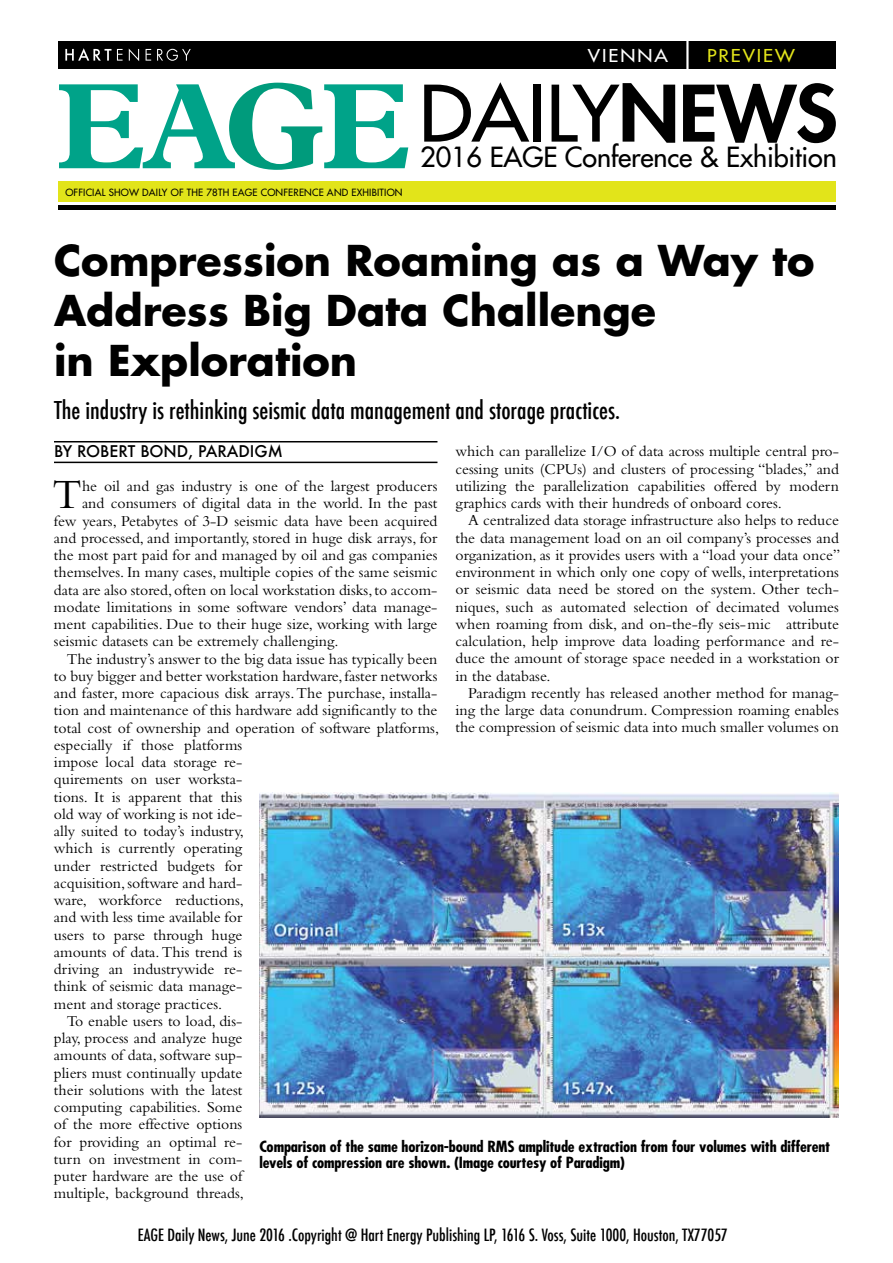
<style>
.page{position:relative;width:893px;height:1263px;background:#fff}
.page>*{position:absolute;margin:0;border:0;box-sizing:border-box;transform-origin:0 0}
.t1{font:75.6px "Futura";letter-spacing:-.01em;color:#000;scale:1.07 1}
.t2{font:43.5px "Bembo";color:#000}
.t3{font:700 41.4px/49.7px "Futura";color:#000}
.t4{font:27px "Futura";letter-spacing:-.005em;color:#000}
.t5{font:500 condensed 24px "Futura";color:#000}
.t6{font:17.25px "Futura";letter-spacing:.1em;color:#e2e41a;scale:1.11 1}
.t7{font:17.25px "Futura";letter-spacing:.1em;color:#fff;scale:1.11 1}
.t8{font:500 condensed 16.5px "Futura";color:#000}
.t9{font:15.75px/17.2px "Bembo";color:#000;text-align:justify}
.t10{font:500 15.75px "Futura";color:#000}
.t11{font:700 condensed 15px/16.5px "Futura";letter-spacing:-.01em;color:#000;scale:1.1 1}
.t12{font:9.75px "Futura";letter-spacing:.02em;color:#000}
.s1{font-weight:800}
</style>
<div class="page">
<div style="left:59px;top:181px;width:777px;height:20px;background:#e2e41a"></div>
<div style="left:59px;top:41px;width:777px;height:27px;background:#000"></div>
<hr style="left:59px;top:205px;width:777px;height:4px;background:#000">
<svg style="left:117px;top:49px;width:6px;height:12px"></svg>
<svg style="left:129px;top:49px;width:10px;height:12px"></svg>
<svg style="left:146px;top:49px;width:5px;height:12px"></svg>
<svg style="left:157px;top:49px;width:34px;height:12px"></svg>
<svg style="left:65px;top:48px;width:46px;height:13px"></svg>
<hr style="left:686px;top:36px;width:3px;height:34px;background:#fff">
<svg style="left:59px;top:83px;width:349px;height:87px"></svg>
<hr style="left:54px;top:441px;width:383px;height:1px;background:#000">
<hr style="left:54px;top:462px;width:383px;height:1px;background:#000">
<img style="left:259px;top:792px;width:580px;height:326px">
<p class="t12" style="left:65px;top:186px;width:339px">OFFICIAL SHOW DAILY OF THE 78TH EAGE CONFERENCE AND EXHIBITION</p>
<p class="t7" style="left:588px;top:44px;width:73px">VIENNA</p>
<p class="t6" style="left:707px;top:44px;width:81px">PREVIEW</p>
<h1 class="t1" style="left:419px;top:66px;width:393px">DAILY<span class="s1">NEWS</span></h1>
<h3 class="t4" style="left:420px;top:140px;width:418px">2016 EAGE Conference &amp; Exhibition</h3>
<h3 class="t3" style="left:54px;top:236px;width:762px">Compression Roaming as a Way to<br>Address Big Data Challenge<br>in Exploration</h3>
<h3 class="t5" style="left:54px;top:394px;width:568px">The industry is rethinking seismic data management and storage practices.</h3>
<p class="t10" style="left:54px;top:441px;width:231px">BY ROBERT BOND, PARADIGM</p>
<h2 class="t2" style="left:53px;top:469px;width:31px">T</h2>
<p class="t9" style="left:82px;top:477px;width:357px">he oil and gas industry is one of the largest producers</p>
<p class="t9" style="left:455px;top:442px;width:385px">which can parallelize I/O of data across multiple central pro&shy;cessing units (CPUs) and clusters of processing “blades,” and utilizing the parallelization capabilities offered by modern graphics cards with their hundreds of onboard cores.</p>
<p class="t9" style="left:455px;top:511px;width:387px;text-indent:13px">A centralized data storage infrastructure also helps to reduce the data management load on an oil company’s processes and organization, as it provides users with a “load your data once” environment in which only one copy of wells, interpretations or seismic data need be stored on the system. Other tech&shy;niques, such as automated selection of decimated volumes when roaming from disk, and on-the-fly seis-mic attribute calculation, help improve data loading performance and re&shy;duce the amount of storage space needed in a workstation or in the database.</p>
<p class="t9" style="left:455px;top:684px;width:385px;text-indent:13px">Paradigm recently has released another method for manag&shy;ing the large data conundrum. Compression roaming enables the compression of seismic data into much smaller volumes on</p>
<p class="t9" style="left:82px;top:494px;width:357px">and consumers of digital data in the world. In the past</p>
<p class="t9" style="left:54px;top:512px;width:385px">few years, Petabytes of 3-D seismic data have been acquired</p>
<p class="t9" style="left:54px;top:529px;width:385px">and processed, and importantly, stored in huge disk arrays, for</p>
<p class="t9" style="left:54px;top:546px;width:385px">the most part paid for and managed by oil and gas companies</p>
<p class="t9" style="left:54px;top:563px;width:385px">themselves. In many cases, multiple copies of the same seismic</p>
<p class="t9" style="left:54px;top:581px;width:385px">data are also stored, often on local workstation disks, to accom-</p>
<p class="t9" style="left:54px;top:598px;width:385px">modate limitations in some software vendors’ data manage-</p>
<p class="t9" style="left:54px;top:615px;width:385px">ment capabilities. Due to their huge size, working with large</p>
<p class="t9" style="left:54px;top:632px;width:286px">seismic datasets can be extremely challenging.</p>
<p class="t9" style="left:67px;top:650px;width:372px">The industry’s answer to the big data issue has typically been</p>
<p class="t9" style="left:54px;top:667px;width:385px">to buy bigger and better workstation hardware, faster networks</p>
<p class="t9" style="left:54px;top:684px;width:385px">and faster, more capacious disk arrays. The purchase, installa-</p>
<p class="t9" style="left:54px;top:701px;width:385px">tion and maintenance of this hardware add significantly to the</p>
<p class="t9" style="left:54px;top:719px;width:387px">total cost of ownership and operation of software platforms,</p>
<p class="t9" style="left:54px;top:736px;width:190px">especially if those platforms</p>
<p class="t9" style="left:54px;top:753px;width:190px">impose local data storage re-</p>
<p class="t9" style="left:54px;top:770px;width:190px">quirements on user worksta-</p>
<p class="t9" style="left:54px;top:788px;width:190px">tions. It is apparent that this</p>
<p class="t9" style="left:54px;top:805px;width:190px">old way of working is not ide-</p>
<p class="t9" style="left:54px;top:822px;width:191px">ally suited to today’s industry,</p>
<p class="t9" style="left:54px;top:839px;width:190px">which is currently operating</p>
<p class="t9" style="left:54px;top:857px;width:190px">under restricted budgets for</p>
<p class="t9" style="left:54px;top:874px;width:190px">acquisition, software and hard-</p>
<p class="t9" style="left:54px;top:891px;width:191px">ware, workforce reductions,</p>
<p class="t9" style="left:54px;top:908px;width:190px">and with less time available for</p>
<p class="t9" style="left:54px;top:926px;width:190px">users to parse through huge</p>
<p class="t9" style="left:54px;top:943px;width:190px">amounts of data. This trend is</p>
<p class="t9" style="left:54px;top:960px;width:190px">driving an industrywide re-</p>
<p class="t9" style="left:54px;top:977px;width:190px">think of seismic data manage-</p>
<p class="t9" style="left:54px;top:995px;width:170px">ment and storage practices.</p>
<p class="t9" style="left:67px;top:1012px;width:177px">To enable users to load, dis-</p>
<p class="t9" style="left:54px;top:1029px;width:190px">play, process and analyze huge</p>
<p class="t9" style="left:54px;top:1046px;width:190px">amounts of data, software sup-</p>
<p class="t9" style="left:54px;top:1064px;width:190px">pliers must continually update</p>
<p class="t9" style="left:54px;top:1081px;width:190px">their solutions with the latest</p>
<p class="t9" style="left:54px;top:1098px;width:190px">computing capabilities. Some</p>
<p class="t9" style="left:54px;top:1115px;width:190px">of the more effective options</p>
<p class="t9" style="left:54px;top:1133px;width:190px">for providing an optimal re-</p>
<p class="t9" style="left:54px;top:1150px;width:190px">turn on investment in com-</p>
<p class="t9" style="left:54px;top:1167px;width:190px">puter hardware are the use of</p>
<p class="t9" style="left:54px;top:1184px;width:191px">multiple, background threads,</p>
<p class="t11" style="left:259px;top:1138px;width:521px">Comparison of the same horizon-bound RMS amplitude extraction from four volumes with different levels of compression are shown. (Image courtesy of Paradigm)</p>
<p class="t8" style="left:138px;top:1224px;width:591px">EAGE Daily News, June 2016 .Copyright @ Hart Energy Publishing LP, 1616 S. Voss, Suite 1000, Houston, TX77057</p>
</div>
